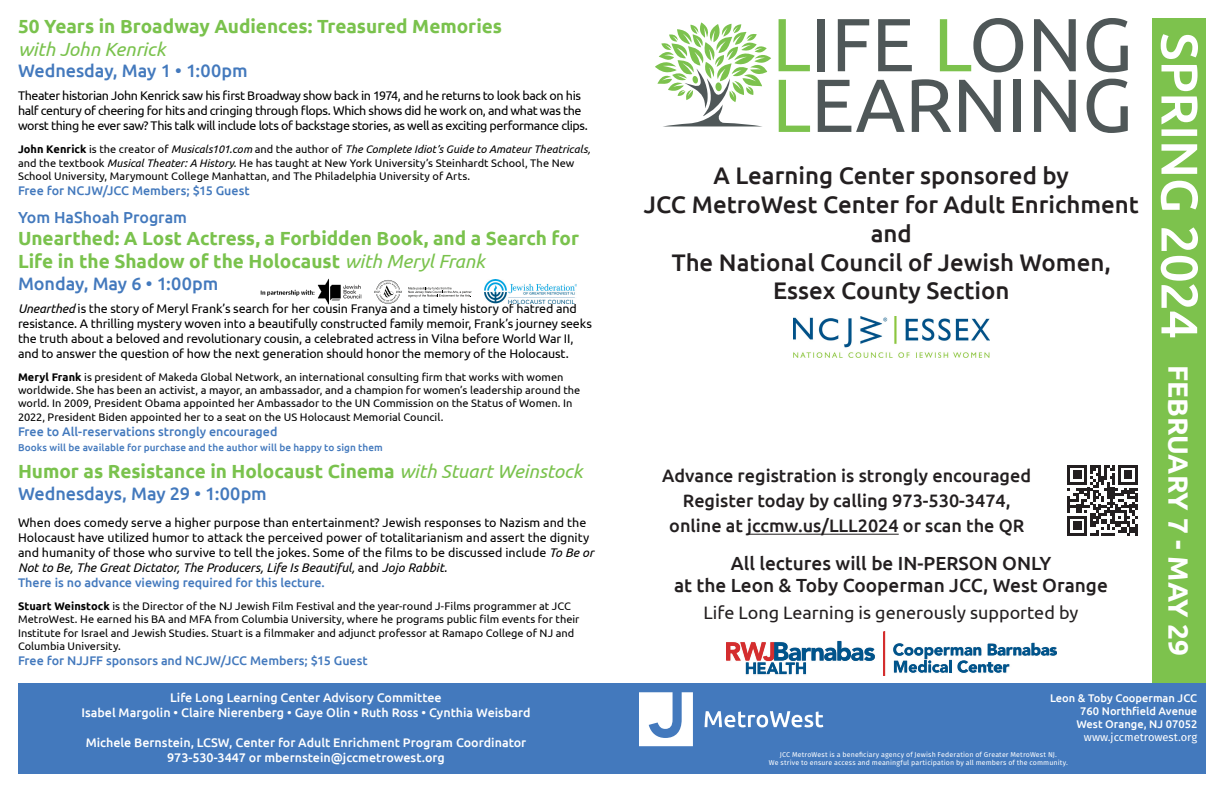
<style>
.page{position:relative;width:1224px;height:792px;background:#fff}
.page>*{position:absolute;margin:0;border:0;box-sizing:border-box;transform-origin:0 0}
.t1{font:700 28px "Ubuntu";color:#fff}
.t2{font:500 24px/28.8px "Ubuntu";color:#231f20;text-align:center}
.t3{font:700 19px/22.8px "Ubuntu";color:#7ac24d}
.t4{font:500 19px/22.8px "Ubuntu";color:#231f20;text-align:center}
.t5{font:500 18px/25px "Ubuntu";color:#231f20;text-align:center}
.t6{font:500 18px "Ubuntu";letter-spacing:-.005em;color:#4379bd}
.t7{font:18px "Ubuntu";color:#231f20}
.t8{font:500 16px "Ubuntu";color:#4379bd}
.t9{font:12.5px/15px "Ubuntu";letter-spacing:-.01em;color:#000}
.t10{font:12.5px/15px "Ubuntu";letter-spacing:-.03em;color:#000}
.t11{font:500 12.5px/15px "Ubuntu";color:#fff;text-align:center}
.t12{font:500 12.5px "Ubuntu";color:#4379bd}
.t13{font:500 11.1px "Ubuntu";color:#fff}
.t14{font:11.1px "Fira Sans OT";color:#fff}
.t15{font:11px/13.2px "Ubuntu";letter-spacing:.005em;color:#000}
.t16{font:500 10px "Ubuntu";letter-spacing:.005em;color:#4379bd}
.t17{font:7px "Fira Sans OT";letter-spacing:.02em;color:#fff}
.s1{font-weight:400;font-style:italic}
.s2{font-weight:700}
.s3{font-style:italic}
</style>
<div class="page">
<div style="left:1153px;top:18px;width:53px;height:669px;background:#7dc24d"></div>
<svg style="left:1161px;top:34px;width:37px;height:303px"></svg>
<div style="left:18px;top:684px;width:1188px;height:90px;background:#4379bd"></div>
<svg style="left:705px;top:711px;width:118px;height:16px"></svg>
<svg style="left:639px;top:692px;width:54px;height:54px"></svg>
<img style="left:746px;top:632px;width:289px;height:44px">
<svg style="left:893px;top:643px;width:163px;height:30px"></svg>
<svg style="left:726px;top:641px;width:149px;height:33px"></svg>
<hr style="left:883px;top:632px;width:2px;height:44px;background:#d42d2e">
<hr style="left:747px;top:534px;width:152px;height:1px;background:#231f20">
<svg style="left:1067px;top:465px;width:71px;height:71px"></svg>
<img style="left:794px;top:316px;width:195px;height:42px">
<img style="left:260px;top:279px;width:102px;height:26px">
<svg style="left:374px;top:280px;width:28px;height:24px"></svg>
<svg style="left:408px;top:287px;width:64px;height:10px"></svg>
<img style="left:484px;top:280px;width:93px;height:24px">
<svg style="left:940px;top:18px;width:83px;height:54px"></svg>
<svg style="left:1034px;top:19px;width:42px;height:52px"></svg>
<svg style="left:1087px;top:18px;width:41px;height:54px"></svg>
<svg style="left:779px;top:19px;width:31px;height:52px"></svg>
<div style="left:818px;top:19px;width:7px;height:52px;background:#4f5758"></div>
<svg style="left:838px;top:19px;width:31px;height:52px"></svg>
<svg style="left:878px;top:19px;width:34px;height:52px"></svg>
<svg style="left:779px;top:80px;width:31px;height:52px"></svg>
<svg style="left:818px;top:80px;width:87px;height:52px"></svg>
<svg style="left:912px;top:79px;width:39px;height:53px"></svg>
<svg style="left:959px;top:80px;width:42px;height:52px"></svg>
<div style="left:1014px;top:80px;width:7px;height:52px;background:#4f5758"></div>
<svg style="left:1034px;top:80px;width:42px;height:52px"></svg>
<svg style="left:1087px;top:79px;width:41px;height:54px"></svg>
<svg style="left:655px;top:22px;width:116px;height:104px"></svg>
<p class="t3" style="left:18px;top:14px;width:486px">50 Years in Broadway Audiences: Treasured Memories <span class="s1">with John Kenrick</span></p>
<p class="t6" style="left:18px;top:59px;width:231px">Wednesday, May 1 • 1:00pm</p>
<p class="t10" style="left:18px;top:88px;width:571px">Theater historian John Kenrick saw his first Broadway show back in 1974, and he returns to look back on his half century of cheering for hits and cringing through flops. Which shows did he work on, and what was the worst thing he ever saw? This talk will include lots of backstage stories, as well as exciting performance clips.</p>
<p class="t15" style="left:18px;top:142px;width:574px"><span class="s2">John Kenrick</span> is the creator of <span class="s3">Musicals101.com</span> and the author of <span class="s3">The Complete Idiot’s Guide to Amateur Theatricals, </span>and the textbook <span class="s3">Musical Theater: A History</span>. He has taught at New York University’s Steinhardt School, The New<br>School University, Marymount College Manhattan, and The Philadelphia University of Arts.</p>
<p class="t12" style="left:18px;top:182px;width:233px">Free for NCJW/JCC Members; $15 Guest</p>
<p class="t8" style="left:18px;top:207px;width:171px">Yom HaShoah Program</p>
<p class="t3" style="left:18px;top:227px;width:563px">Unearthed: A Lost Actress, a Forbidden Book, and a Search for<br>Life in the Shadow of the Holocaust <span class="s1">with Meryl Frank</span></p>
<p class="t6" style="left:18px;top:272px;width:202px">Monday, May 6 • 1:00pm</p>
<p class="t9" style="left:18px;top:300px;width:576px"><span class="s3">Unearthed</span> is the story of Meryl Frank’s search for her cousin Franya and a timely history of hatred and resistance. A thrilling mystery woven into a beautifully constructed family memoir, Frank’s journey seeks the truth about a beloved and revolutionary cousin, a celebrated actress in Vilna before World War II, and to answer the question of how the next generation should honor the memory of the Holocaust.</p>
<p class="t15" style="left:18px;top:370px;width:564px"><span class="s2">Meryl Frank</span> is president of Makeda Global Network, an international consulting firm that works with women worldwide. She has been an activist, a mayor, an ambassador, and a champion for women’s leadership around the world. In 2009, President Obama appointed her Ambassador to the UN Commission on the Status of Women. In 2022, President Biden appointed her to a seat on the US Holocaust Memorial Council.</p>
<p class="t12" style="left:18px;top:423px;width:261px">Free to All-reservations strongly encouraged</p>
<p class="t16" style="left:18px;top:441px;width:366px">Books will be available for purchase and the author will be happy to sign them</p>
<p class="t3" style="left:18px;top:460px;width:566px">Humor as Resistance in Holocaust Cinema <span class="s1">with Stuart Weinstock</span></p>
<p class="t6" style="left:18px;top:482px;width:250px">Wednesdays, May 29 • 1:00pm</p>
<p class="t9" style="left:18px;top:515px;width:577px">When does comedy serve a higher purpose than entertainment? Jewish responses to Nazism and the Holocaust have utilized humor to attack the perceived power of totalitarianism and assert the dignity and humanity of those who survive to tell the jokes. Some of the films to be discussed include <span class="s3">To Be or Not to Be, The Great Dictator, The Producers, Life Is Beautiful,</span> and <span class="s3">Jojo Rabbit.</span></p>
<p class="t12" style="left:18px;top:575px;width:308px">There is no advance viewing required for this lecture.</p>
<p class="t15" style="left:18px;top:599px;width:563px"><span class="s2">Stuart Weinstock</span> is the Director of the NJ Jewish Film Festival and the year-round J-Films programmer at JCC MetroWest. He earned his BA and MFA from Columbia University, where he programs public film events for their Institute for Israel and Jewish Studies. Stuart is a filmmaker and adjunct professor at Ramapo College of NJ and Columbia University.</p>
<p class="t12" style="left:18px;top:652px;width:351px">Free for NJJFF sponsors and NCJW/JCC Members; $15 Guest</p>
<p class="t11" style="left:170px;top:690px;width:273px">Life Long Learning Center Advisory Committee</p>
<p class="t11" style="left:81px;top:705px;width:451px">Isabel Margolin • Claire Nierenberg • Gaye Olin • Ruth Ross • Cynthia Weisbard</p>
<p class="t11" style="left:86px;top:735px;width:442px">Michele Bernstein, LCSW, Center for Adult Enrichment Program Coordinator<br>973-530-3447 or mbernstein@jccmetrowest.org</p>
<p class="t2" style="left:644px;top:160px;width:497px">A Learning Center sponsored by<br>JCC MetroWest Center for Adult Enrichment</p>
<p class="t2" style="left:871px;top:218px;width:43px">and</p>
<p class="t2" style="left:672px;top:247px;width:441px">The National Council of Jewish Women,<br>Essex County Section</p>
<p class="t5" style="left:662px;top:462px;width:370px">Advance registration is strongly encouraged<br>Register today by calling 973-530-3474,</p>
<p class="t5" style="left:669px;top:512px;width:357px">online at jccmw.us/LLL2024 or scan the QR</p>
<p class="t4" style="left:674px;top:551px;width:435px">All lectures will be IN-PERSON ONLY<br>at the Leon &amp; Toby Cooperman JCC, West Orange</p>
<p class="t7" style="left:704px;top:602px;width:376px">Life Long Learning is generously supported by</p>
<p class="t1" style="left:1195px;top:365px;width:293px;rotate:90deg">FEBRUARY 7 - MAY 29</p>
<p class="t13" style="left:1050px;top:691px;width:149px">Leon &amp; Toby Cooperman JCC</p>
<p class="t13" style="left:1080px;top:704px;width:119px">760 Northfield Avenue</p>
<p class="t13" style="left:1076px;top:717px;width:122px">West Orange, NJ 07052</p>
<p class="t14" style="left:1084px;top:730px;width:115px">www.jccmetrowest.org</p>
<p class="t17" style="left:780px;top:749px;width:279px">JCC MetroWest is a beneficiary agency of Jewish Federation of Greater MetroWest NJ.</p>
<p class="t17" style="left:769px;top:758px;width:301px">We strive to ensure access and meaningful participation by all members of the community.</p>
</div>
